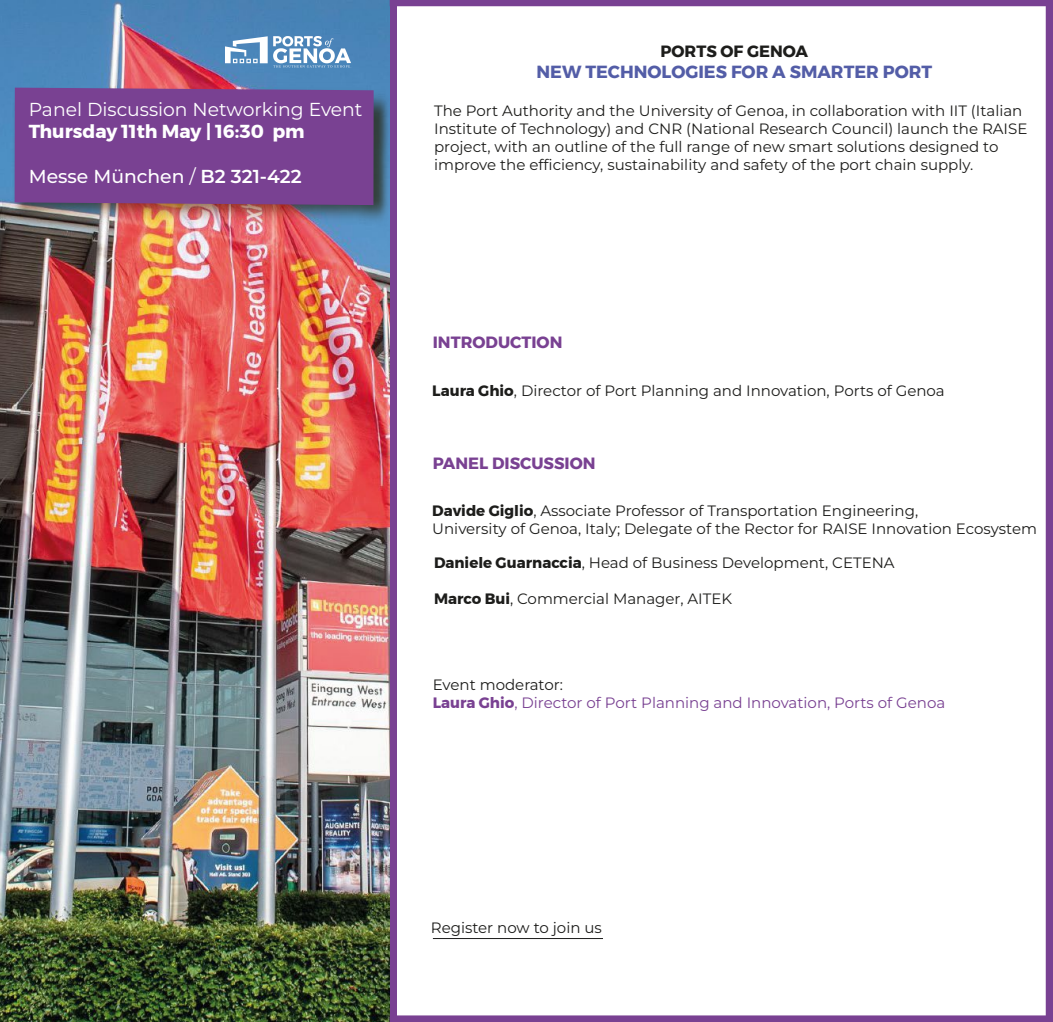
<style>
.page{position:relative;width:1053px;height:1022px;background:#fff}
.page>*{position:absolute;margin:0;border:0;box-sizing:border-box;transform-origin:0 0}
.t1{font:18.75px "Montserrat";color:#fff}
.t2{font:700 18.75px "Montserrat";color:#fff}
.t3{font:500 18.75px "Montserrat";color:#fff}
.t4{font:700 17.5px "Montserrat";color:#535da7}
.t5{font:700 16.25px "Montserrat";color:#794192}
.t6{font:700 16.25px "Montserrat";color:#1d1d1b}
.t7{font:15px/18px "Montserrat";color:#1d1d1b}
.t8{font:15px/18px "Montserrat";color:#794192}
.s1{font-weight:400}
.s2{font-weight:600}
.s3{font-weight:700}
.s4{color:#1d1d1b}
</style>
<div class="page">
<img style="left:0;top:0;width:390px;height:1022px">
<img style="left:9px;top:83px;width:381px;height:147px">
<div style="left:15px;top:88px;width:358px;height:117px;background:#794192"></div>
<svg style="left:225px;top:36px;width:127px;height:32px"></svg>
<div style="left:390px;top:0;width:662px;height:6px;background:#794192"></div>
<div style="left:390px;top:1015px;width:662px;height:7px;background:#794192"></div>
<div style="left:1045px;top:0;width:7px;height:1022px;background:#794192"></div>
<hr style="left:433px;top:938px;width:170px;height:1px;background:#1d1d1b">
<div style="left:390px;top:0;width:6px;height:1022px;background:#794192"></div>
<p class="t1" style="left:29px;top:96px;width:335px">Panel Discussion Networking Event</p>
<p class="t2" style="left:29px;top:116px;width:277px">Thursday 11th May | 16:30 pm</p>
<p class="t3" style="left:29px;top:164px;width:274px">Messe München <span class="s1">/</span> <span class="s2">B2 321-422</span></p>
<p class="t6" style="left:660px;top:38px;width:149px">PORTS OF GENOA</p>
<p class="t4" style="left:536px;top:58px;width:397px">NEW TECHNOLOGIES FOR A SMARTER PORT</p>
<p class="t7" style="left:434px;top:101px;width:594px">The Port Authority and the University of Genoa, in collaboration with IIT (Italian Institute of Technology) and CNR (National Research Council) launch the RAISE project, with an outline of the full range of new smart solutions designed to improve the efficiency, sustainability and safety of the port chain supply.</p>
<p class="t5" style="left:432px;top:330px;width:131px">INTRODUCTION</p>
<p class="t7" style="left:432px;top:381px;width:514px"><span class="s3">Laura Ghio</span>, Director of Port Planning and Innovation, Ports of Genoa</p>
<p class="t5" style="left:432px;top:450px;width:164px">PANEL DISCUSSION</p>
<p class="t7" style="left:432px;top:501px;width:606px"><span class="s3">Davide Giglio</span>, Associate Professor of Transportation Engineering,<br>University of Genoa, Italy; Delegate of the Rector for RAISE Innovation Ecosystem</p>
<p class="t7" style="left:434px;top:553px;width:462px"><span class="s3">Daniele Guarnaccia</span>, Head of Business Development, CETENA</p>
<p class="t7" style="left:434px;top:589px;width:299px"><span class="s3">Marco Bui</span>, Commercial Manager, AITEK</p>
<p class="t8" style="left:432px;top:675px;width:514px"><span class="s4">Event moderator:<br></span><span class="s3">Laura Ghio</span>, Director of Port Planning and Innovation, Ports of Genoa</p>
<p class="t7" style="left:431px;top:918px;width:172px">Register now to join us</p>
</div>
